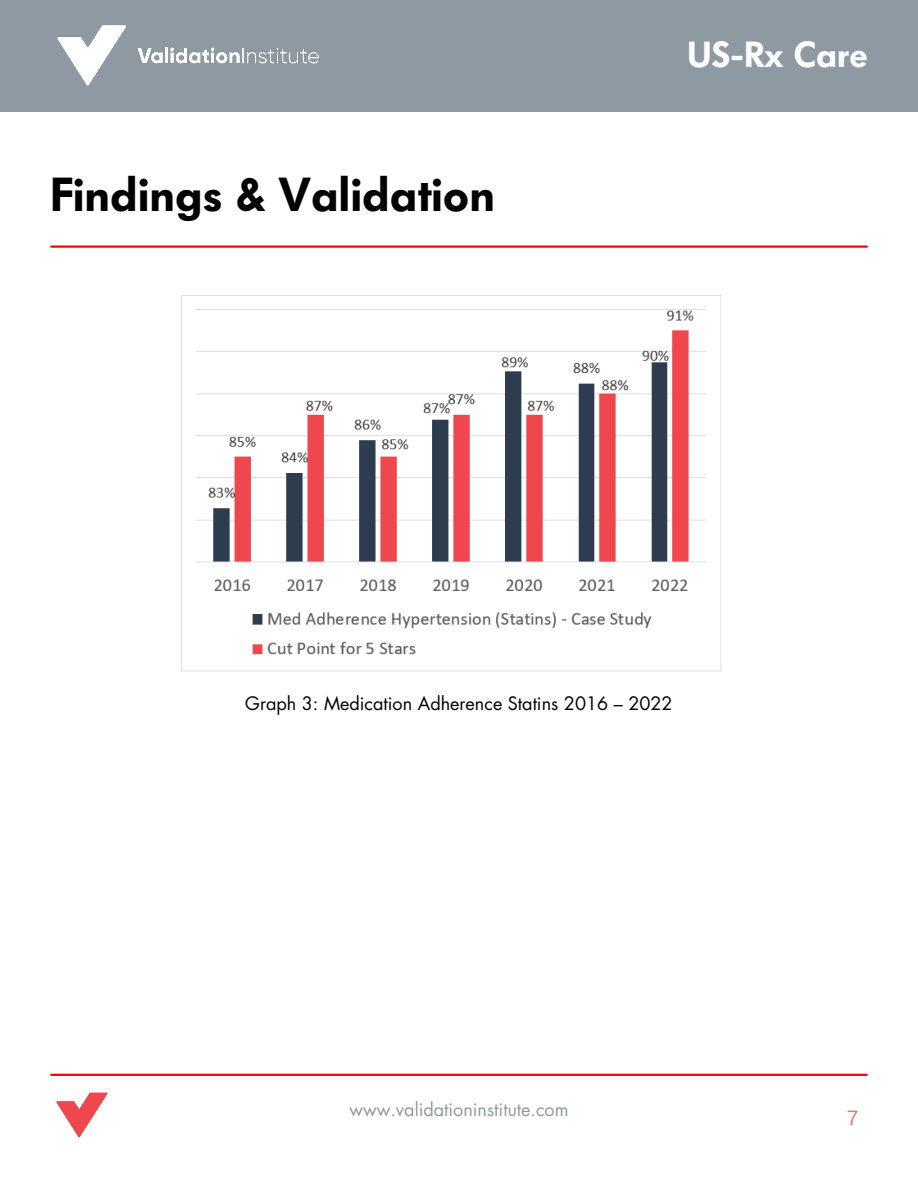
<style>
.page{position:relative;width:918px;height:1188px;background:#fff}
.page>*{position:absolute;margin:0;border:0;box-sizing:border-box;transform-origin:0 0}
.t1{font:600 47.25px "Futura BQ";color:#000}
.t2{font:600 36px "Futura BQ";color:#fff}
.t3{font:21px "Arimo";color:#d97f76}
.t4{font:18px "Futura LT";color:#000}
.t5{font:18px "Futura LT";color:#8e99a2}
</style>
<div class="page">
<div style="left:0;top:0;width:918px;height:112px;background:#8e99a2"></div>
<img style="left:57px;top:25px;width:262px;height:61px">
<hr style="left:51px;top:1074px;width:816px;height:2px;background:#f00">
<img style="left:56px;top:1092px;width:52px;height:46px">
<hr style="left:51px;top:245px;width:816px;height:3px;background:#f00">
<img style="left:181px;top:295px;width:541px;height:377px">
<h1 class="t1" style="left:50px;top:167px;width:446px">Findings &amp; Validation</h1>
<h2 class="t2" style="left:687px;top:33px;width:182px">US-Rx Care</h2>
<p class="t4" style="left:245px;top:692px;width:429px">Graph 3: Medication Adherence Statins 2016 – 2022</p>
<p class="t5" style="left:349px;top:1098px;width:221px">www.validationinstitute.com</p>
<p class="t3" style="left:847px;top:1106px;width:13px">7</p>
</div>
